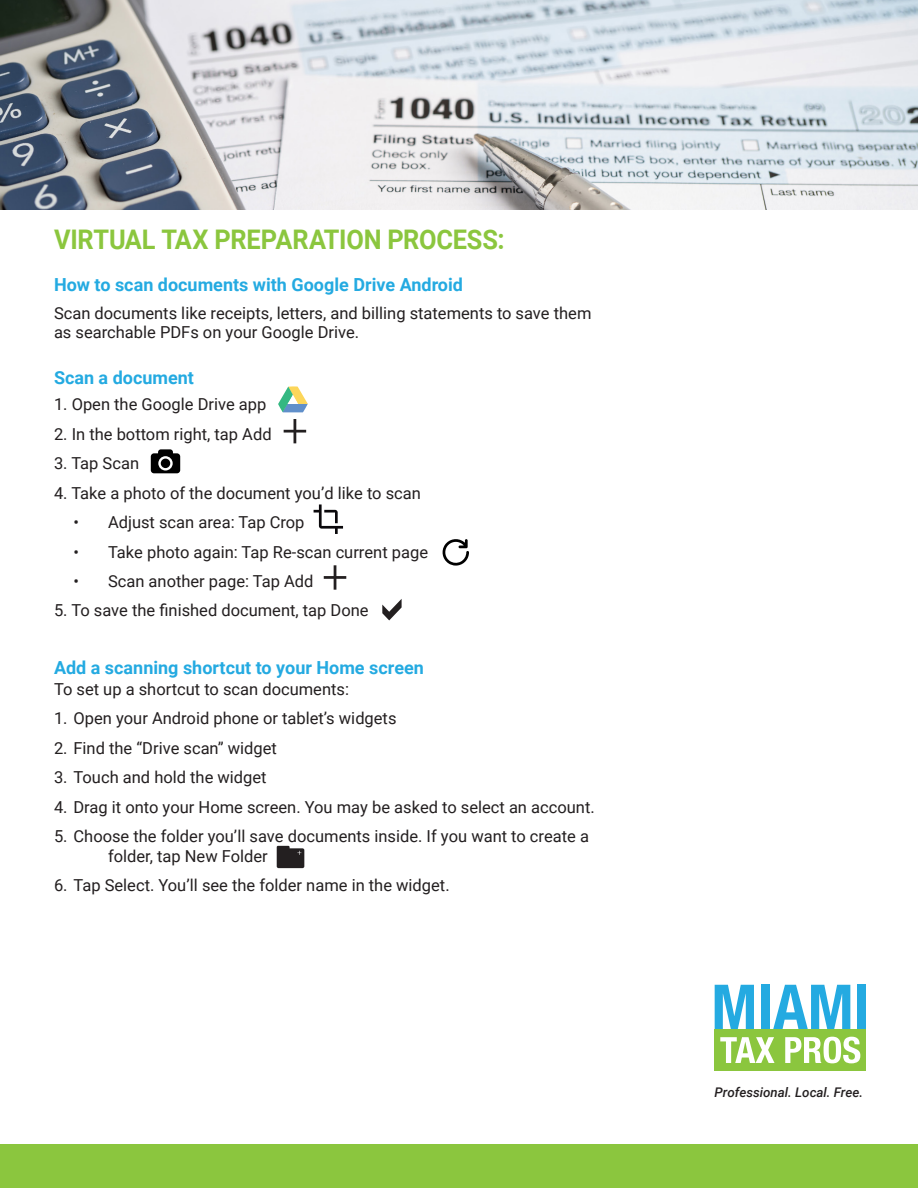
<style>
.page{position:relative;width:918px;height:1188px;background:#fff}
.page>*{position:absolute;margin:0;border:0;box-sizing:border-box;transform-origin:0 0}
.Headline_Cover{font:700 27px "Roboto";letter-spacing:-.01em;color:#8bc63e;scale:.94 1}
.t1{font:700 18px "Roboto";color:#24aae1}
.t2{font:16.5px/19.5px "Roboto";color:#231f20}
.t3{font:italic 500 13.35px "Roboto";color:#231f20}
</style>
<div class="page">
<svg style="left:278px;top:386px;width:30px;height:26px"></svg>
<svg style="left:151px;top:449px;width:29px;height:24px"></svg>
<svg style="left:314px;top:504px;width:29px;height:30px"></svg>
<svg style="left:443px;top:539px;width:26px;height:27px"></svg>
<svg style="left:277px;top:846px;width:27px;height:22px"></svg>
<svg style="left:284px;top:419px;width:22px;height:24px"></svg>
<svg style="left:324px;top:565px;width:22px;height:25px"></svg>
<svg style="left:382px;top:599px;width:20px;height:21px"></svg>
<div style="left:0;top:1145px;width:918px;height:43px;background:#8bc63e"></div>
<div style="left:715px;top:1029px;width:151px;height:42px;background:#8bc63e"></div>
<svg style="left:715px;top:985px;width:39px;height:44px"></svg>
<div style="left:761px;top:985px;width:9px;height:44px;background:#24aae1"></div>
<svg style="left:773px;top:985px;width:77px;height:44px"></svg>
<div style="left:857px;top:985px;width:9px;height:44px;background:#24aae1"></div>
<svg style="left:720px;top:1037px;width:55px;height:26px"></svg>
<svg style="left:785px;top:1037px;width:75px;height:26px"></svg>
<img style="left:0;top:0;width:918px;height:209px">
<p class="Headline_Cover" style="left:54px;top:220px;width:481px">VIRTUAL TAX PREPARATION PROCESS:</p>
<p class="t1" style="left:54px;top:272px;width:411px">How to scan documents with Google Drive Android</p>
<p class="t2" style="left:54px;top:303px;width:539px">Scan documents like receipts, letters, and billing statements to save them as searchable PDFs on your Google Drive.</p>
<p class="t1" style="left:54px;top:365px;width:142px">Scan a document</p>
<p class="t2" style="left:54px;top:394px;width:214px">1. Open the Google Drive app</p>
<p class="t2" style="left:54px;top:423px;width:219px">2. In the bottom right, tap Add</p>
<p class="t2" style="left:54px;top:453px;width:87px">3. Tap Scan</p>
<p class="t2" style="left:54px;top:482px;width:368px">4. Take a photo of the document you’d like to scan</p>
<p class="t2" style="left:74px;top:512px;width:233px">• Adjust scan area: Tap Crop</p>
<p class="t2" style="left:74px;top:541px;width:356px">• Take photo again: Tap Re-scan current page</p>
<p class="t2" style="left:74px;top:571px;width:242px">• Scan another page: Tap Add</p>
<p class="t2" style="left:54px;top:600px;width:316px">5. To save the finished document, tap Done</p>
<p class="t1" style="left:54px;top:655px;width:371px">Add a scanning shortcut to your Home screen</p>
<p class="t2" style="left:54px;top:679px;width:297px">To set up a shortcut to scan documents:</p>
<p class="t2" style="left:54px;top:708px;width:344px">1. Open your Android phone or tablet’s widgets</p>
<p class="t2" style="left:54px;top:738px;width:224px">2. Find the “Drive scan” widget</p>
<p class="t2" style="left:54px;top:767px;width:214px">3. Touch and hold the widget</p>
<p class="t2" style="left:54px;top:797px;width:542px">4. Drag it onto your Home screen. You may be asked to select an account.</p>
<p class="t2" style="left:108px;top:826px;width:483px;text-indent:-54px">5. Choose the folder you’ll save documents inside. If you want to create a folder, tap New Folder</p>
<p class="t2" style="left:54px;top:875px;width:397px">6. Tap Select. You’ll see the folder name in the widget.</p>
<p class="t3" style="left:715px;top:1083px;width:150px">Professional. Local. Free.</p>
</div>
